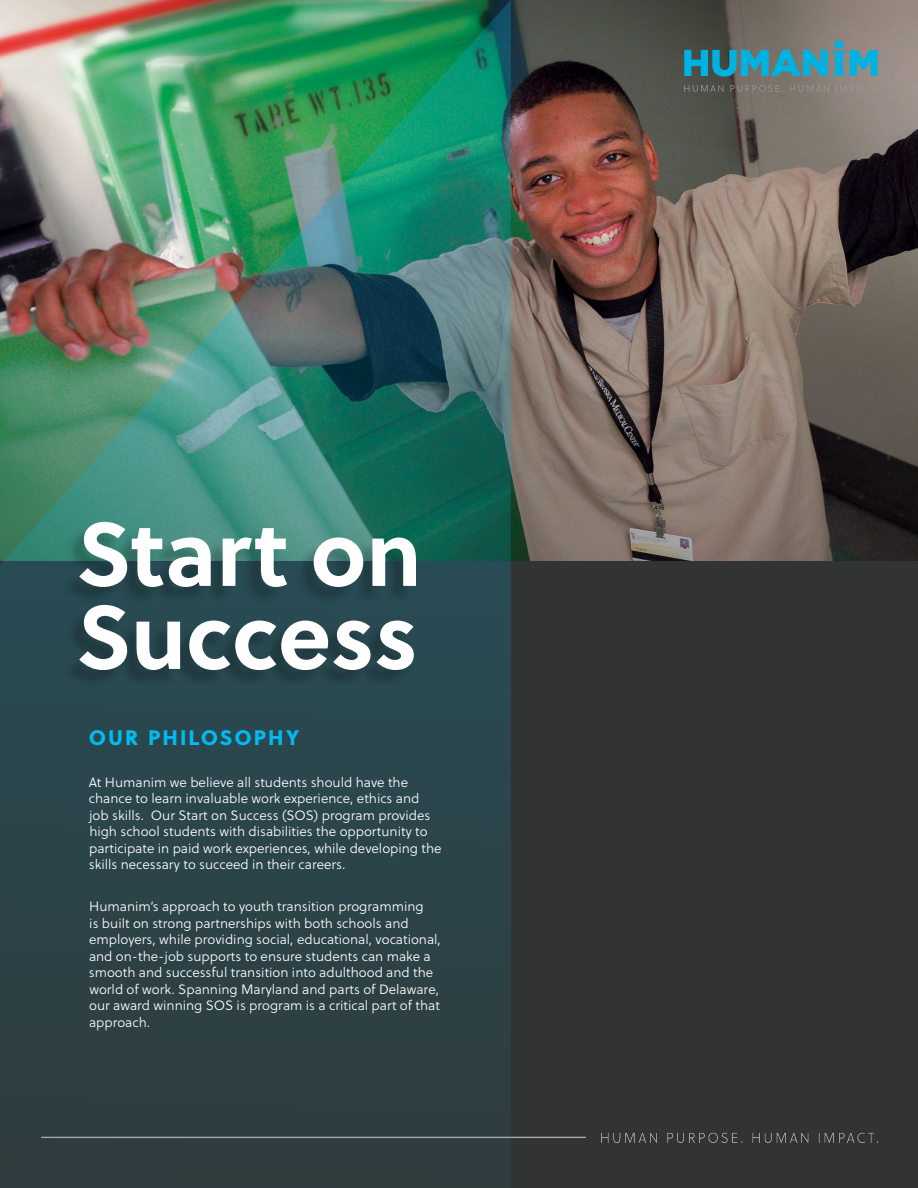
<style>
.page{position:relative;width:918px;height:1188px;background:#fff}
.page>*{position:absolute;margin:0;border:0;box-sizing:border-box;transform-origin:0 0}
.t1{font:700 90px/83.1px "Soleil";color:#fff}
.t2{font:21px "Soleil Xb";letter-spacing:.1em;color:#00baf2}
.t3{font:13.5px/16.5px "Soleil Lt";color:#fff}
</style>
<div class="page">
<img style="left:511px;top:0;width:407px;height:122px">
<img style="left:511px;top:122px;width:407px;height:440px">
<div style="left:0;top:562px;width:918px;height:626px;background:#323433"></div>
<img style="left:0;top:0;width:511px;height:1188px">
<div style="left:834px;top:40px;width:10px;height:8px;background:#00b2e2;border-radius:50%"></div>
<svg style="left:684px;top:50px;width:193px;height:26px;background:#2f96af"></svg>
<svg style="left:684px;top:85px;width:39px;height:7px"></svg>
<svg style="left:730px;top:85px;width:53px;height:7px"></svg>
<svg style="left:790px;top:85px;width:39px;height:7px"></svg>
<svg style="left:836px;top:85px;width:42px;height:7px"></svg>
<div style="left:61px;top:524px;width:353px;height:165px;background:#000;opacity:.22"></div>
<img style="left:601px;top:1132px;width:277px;height:11px">
<hr style="left:41px;top:1137px;width:545px;height:1px;background:#a7a9ac">
<h1 class="t1" style="left:76px;top:508px;width:347px">Start on<br>Success</h1>
<h2 class="t2" style="left:89px;top:721px;width:212px">OUR PHILOSOPHY</h2>
<p class="t3" style="left:89px;top:774px;width:354px">At Humanim we believe all students should have the chance to learn invaluable work experience, ethics and job skills. Our Start on Success (SOS) program provides high school students with disabilities the opportunity to participate in paid work experiences, while developing the skills necessary to succeed in their careers.</p>
<p class="t3" style="left:89px;top:898px;width:354px">Humanim’s approach to youth transition programming<br>is built on strong partnerships with both schools and employers, while providing social, educational, vocational, and on-the-job supports to ensure students can make a smooth and successful transition into adulthood and the world of work. Spanning Maryland and parts of Delaware, our award winning SOS is program is a critical part of that approach.</p>
</div>
